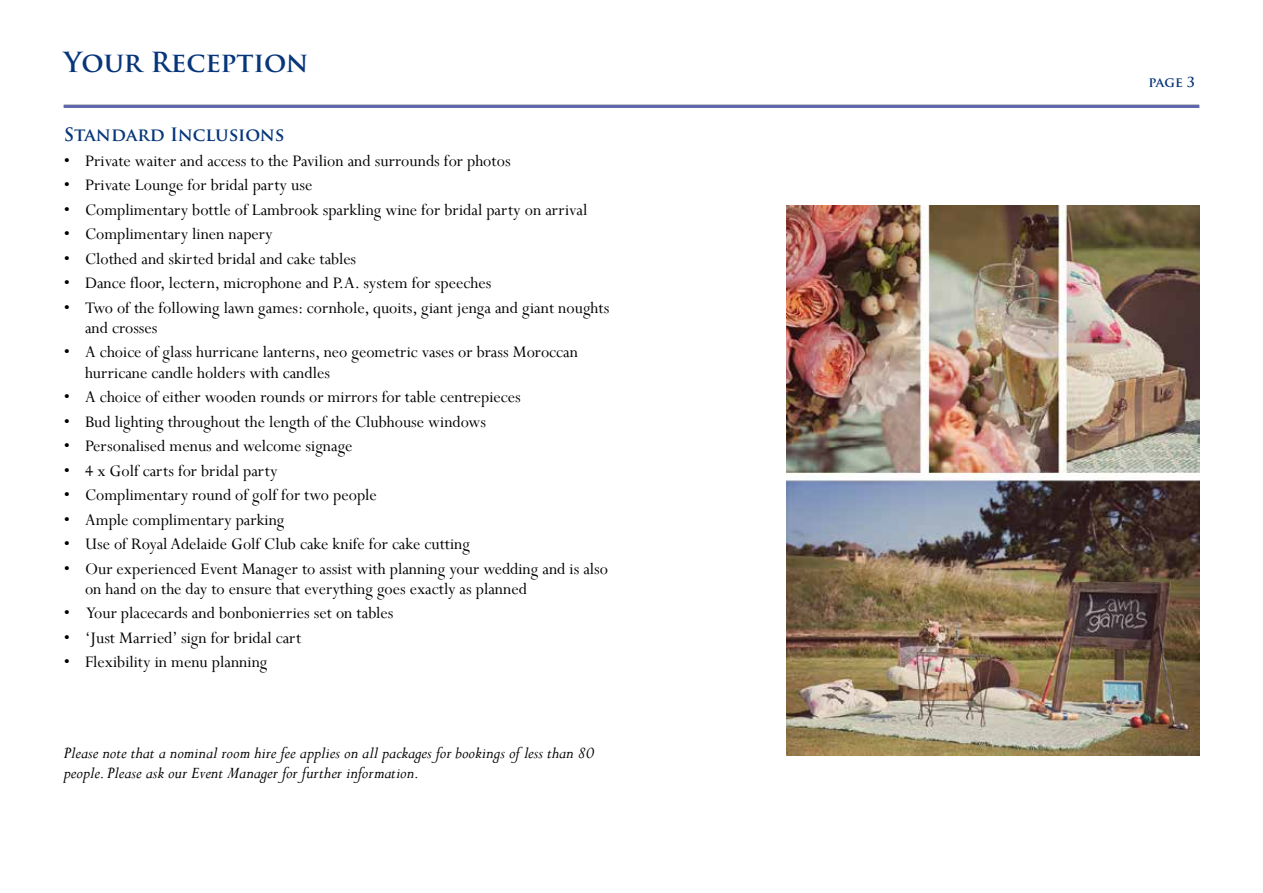
<style>
.page{position:relative;width:1263px;height:893px;background:#fff}
.page>*{position:absolute;margin:0;border:0;box-sizing:border-box;transform-origin:0 0}
.t1{font:700 27px "Trajan Pro";color:#06357a}
.t2{font:18px/20.2px "Perpetua";color:#000}
.t3{font:italic 18px/20.2px "Perpetua";color:#000}
.t4{font:700 18px "Trajan Pro";color:#06357a}
.t5{font:700 13.5px "Trajan Pro";color:#06357a}
</style>
<div class="page">
<img style="left:787px;top:205px;width:412px;height:550px">
<hr style="left:64px;top:105px;width:1135px;height:3px;background:#5e67af">
<h1 class="t1" style="left:64px;top:46px;width:246px">Your Reception</h1>
<p class="t4" style="left:64px;top:123px;width:222px">Standard Inclusions</p>
<p class="t2" style="left:64px;top:150px;width:448px">• Private waiter and access to the Pavilion and surrounds for photos</p>
<p class="t2" style="left:64px;top:174px;width:250px">• Private Lounge for bridal party use</p>
<p class="t2" style="left:64px;top:199px;width:525px">• Complimentary bottle of Lambrook sparkling wine for bridal party on arrival</p>
<p class="t2" style="left:64px;top:223px;width:211px">• Complimentary linen napery</p>
<p class="t2" style="left:64px;top:248px;width:294px">• Clothed and skirted bridal and cake tables</p>
<p class="t2" style="left:64px;top:272px;width:429px">• Dance floor, lectern, microphone and P.A. system for speeches</p>
<p class="t2" style="left:85px;top:297px;width:526px;text-indent:-21px">• Two of the following lawn games: cornhole, quoits, giant jenga and giant noughts and crosses</p>
<p class="t2" style="left:85px;top:342px;width:494px;text-indent:-21px">• A choice of glass hurricane lanterns, neo geometric vases or brass Moroccan hurricane candle holders with candles</p>
<p class="t2" style="left:64px;top:386px;width:458px">• A choice of either wooden rounds or mirrors for table centrepieces</p>
<p class="t2" style="left:64px;top:411px;width:424px">• Bud lighting throughout the length of the Clubhouse windows</p>
<p class="t2" style="left:64px;top:435px;width:290px">• Personalised menus and welcome signage</p>
<p class="t2" style="left:64px;top:460px;width:215px">• 4 x Golf carts for bridal party</p>
<p class="t2" style="left:64px;top:484px;width:315px">• Complimentary round of golf for two people</p>
<p class="t2" style="left:64px;top:509px;width:222px">• Ample complimentary parking</p>
<p class="t2" style="left:64px;top:533px;width:408px">• Use of Royal Adelaide Golf Club cake knife for cake cutting</p>
<p class="t2" style="left:85px;top:558px;width:525px;text-indent:-21px">• Our experienced Event Manager to assist with planning your wedding and is also on hand on the day to ensure that everything goes exactly as planned</p>
<p class="t2" style="left:64px;top:603px;width:331px">• Your placecards and bonbonierries set on tables</p>
<p class="t2" style="left:64px;top:627px;width:239px">• ‘Just Married’ sign for bridal cart</p>
<p class="t2" style="left:64px;top:652px;width:205px">• Flexibility in menu planning</p>
<p class="t3" style="left:64px;top:742px;width:532px">Please note that a nominal room hire fee applies on all packages for bookings of less than 80 people. Please ask our Event Manager for further information.</p>
<p class="t5" style="left:1148px;top:73px;width:48px">page 3</p>
</div>
